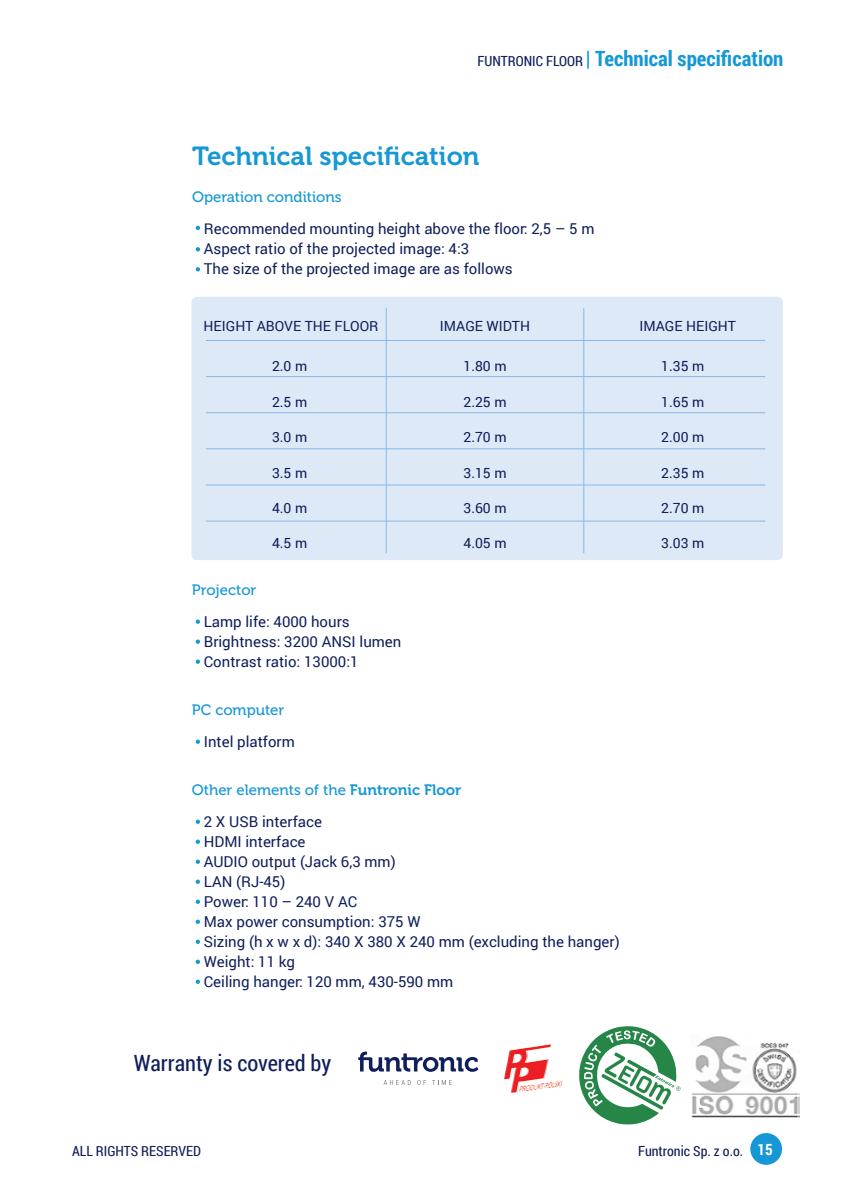
<style>
.page{position:relative;width:851px;height:1191px;background:#fff}
.page>*{position:absolute;margin:0;border:0;box-sizing:border-box;transform-origin:0 0}
.t1{font:26px "Museo 700";color:#1598d5}
.t2{font:22.4px "Roboto Condensed";color:#101f5b}
.t3{font:700 21px "Roboto Condensed";color:#1598d5}
.t4{font:15px/20px "Roboto";color:#101f5b}
.t5{font:15px "Museo 500";color:#1598d5}
.t6{font:14px "Roboto";color:#101f5b}
.t7{font:14px "Roboto Condensed";color:#101f5b}
.s1{font-weight:400;font-size:14px;color:#101f5b}
.s2{font-family:"Museo 700"}
.s3{font-weight:700;font-size:15.4px;color:#fff}
</style>
<div class="page">
<div style="left:750px;top:1133px;width:32px;height:31px;background:#1598d5;border-radius:50%"></div>
<svg style="left:196px;top:226px;width:4px;height:4px"></svg>
<svg style="left:196px;top:247px;width:4px;height:4px"></svg>
<svg style="left:196px;top:267px;width:4px;height:4px"></svg>
<svg style="left:196px;top:619px;width:4px;height:5px"></svg>
<svg style="left:196px;top:639px;width:4px;height:5px"></svg>
<svg style="left:196px;top:659px;width:4px;height:5px"></svg>
<svg style="left:196px;top:739px;width:4px;height:5px"></svg>
<svg style="left:196px;top:819px;width:4px;height:5px"></svg>
<svg style="left:196px;top:839px;width:4px;height:5px"></svg>
<svg style="left:196px;top:859px;width:4px;height:5px"></svg>
<svg style="left:196px;top:879px;width:4px;height:5px"></svg>
<svg style="left:196px;top:899px;width:4px;height:5px"></svg>
<svg style="left:196px;top:919px;width:4px;height:5px"></svg>
<svg style="left:196px;top:939px;width:4px;height:5px"></svg>
<svg style="left:196px;top:959px;width:4px;height:5px"></svg>
<svg style="left:196px;top:979px;width:4px;height:5px"></svg>
<div style="left:191px;top:297px;width:591px;height:263px;background:#dde9f7;border-radius:6px"></div>
<hr style="left:206px;top:340px;width:559px;height:1px;background:#85b9e4">
<hr style="left:385px;top:308px;width:1px;height:245px;background:#85b9e4">
<hr style="left:206px;top:376px;width:559px;height:1px;background:#85b9e4">
<hr style="left:206px;top:412px;width:559px;height:1px;background:#85b9e4">
<hr style="left:206px;top:520px;width:559px;height:1px;background:#85b9e4">
<hr style="left:583px;top:308px;width:1px;height:245px;background:#85b9e4">
<hr style="left:206px;top:448px;width:559px;height:1px;background:#85b9e4">
<hr style="left:206px;top:484px;width:559px;height:1px;background:#85b9e4">
<img style="left:504px;top:1044px;width:59px;height:49px">
<img style="left:691px;top:1036px;width:108px;height:81px">
<svg style="left:384px;top:1080px;width:26px;height:4px"></svg>
<svg style="left:417px;top:1080px;width:9px;height:5px"></svg>
<svg style="left:432px;top:1080px;width:19px;height:4px"></svg>
<svg style="left:358px;top:1051px;width:120px;height:20px"></svg>
<svg style="left:579px;top:1026px;width:101px;height:98px"></svg>
<h3 class="t3" style="left:477px;top:44px;width:307px"><span class="s1">FUNTRONIC FLOOR</span> | Technical specification</h3>
<h1 class="t1" style="left:192px;top:142px;width:289px">Technical specification</h1>
<p class="t5" style="left:192px;top:189px;width:151px">Operation conditions</p>
<p class="t4" style="left:204px;top:218px;width:392px">Recommended mounting height above the floor: 2,5 – 5 m<br>Aspect ratio of the projected image: 4:3<br>The size of the projected image are as follows</p>
<p class="t6" style="left:204px;top:316px;width:176px">HEIGHT ABOVE THE FLOOR</p>
<p class="t6" style="left:639px;top:316px;width:98px">IMAGE HEIGHT</p>
<p class="t6" style="left:272px;top:356px;width:37px">2.0 m</p>
<p class="t6" style="left:272px;top:392px;width:37px">2.5 m</p>
<p class="t6" style="left:272px;top:427px;width:37px">3.0 m</p>
<p class="t6" style="left:272px;top:463px;width:37px">3.5 m</p>
<p class="t6" style="left:272px;top:498px;width:37px">4.0 m</p>
<p class="t6" style="left:272px;top:533px;width:37px">4.5 m</p>
<p class="t6" style="left:440px;top:316px;width:92px">IMAGE WIDTH</p>
<p class="t6" style="left:463px;top:356px;width:45px">1.80 m</p>
<p class="t6" style="left:463px;top:392px;width:45px">2.25 m</p>
<p class="t6" style="left:463px;top:427px;width:45px">2.70 m</p>
<p class="t6" style="left:463px;top:463px;width:45px">3.15 m</p>
<p class="t6" style="left:463px;top:498px;width:45px">3.60 m</p>
<p class="t6" style="left:463px;top:533px;width:45px">4.05 m</p>
<p class="t6" style="left:661px;top:356px;width:45px">1.35 m</p>
<p class="t6" style="left:661px;top:392px;width:45px">1.65 m</p>
<p class="t6" style="left:661px;top:427px;width:45px">2.00 m</p>
<p class="t6" style="left:661px;top:463px;width:45px">2.35 m</p>
<p class="t6" style="left:661px;top:498px;width:45px">2.70 m</p>
<p class="t6" style="left:661px;top:533px;width:45px">3.03 m</p>
<p class="t5" style="left:192px;top:581px;width:66px">Projector</p>
<p class="t4" style="left:204px;top:611px;width:199px">Lamp life: 4000 hours<br>Brightness: 3200 ANSI lumen<br>Contrast ratio: 13000:1</p>
<p class="t5" style="left:192px;top:701px;width:94px">PC computer</p>
<p class="t4" style="left:204px;top:731px;width:93px">Intel platform</p>
<p class="t5" style="left:192px;top:781px;width:271px">Other elements of the <span class="s2">Funtronic Floor</span></p>
<p class="t4" style="left:204px;top:811px;width:417px">2 X USB interface<br>HDMI interface<br>AUDIO output (Jack 6,3 mm)<br>LAN (RJ-45)<br>Power: 110 – 240 V AC<br>Max power consumption: 375 W<br>Sizing (h x w x d): 340 X 380 X 240 mm (excluding the hanger)<br>Weight: 11 kg<br>Ceiling hanger: 120 mm, 430-590 mm</p>
<h2 class="t2" style="left:134px;top:1047px;width:199px">Warranty is covered by</h2>
<p class="t7" style="left:72px;top:1140px;width:130px">ALL RIGHTS RESERVED</p>
<p class="t7" style="left:638px;top:1141px;width:136px">Funtronic Sp. z o.o. <span class="s3">15</span></p>
</div>
